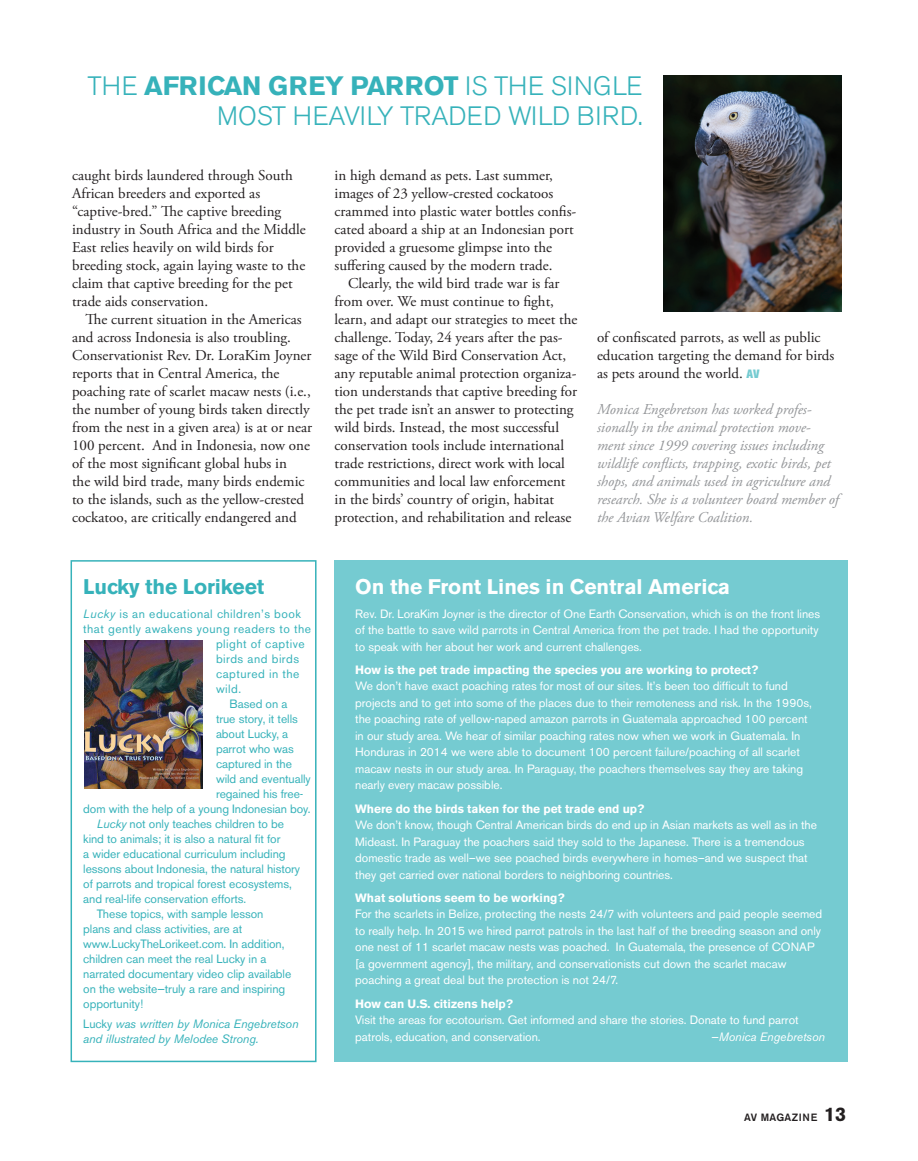
<style>
.page{position:relative;width:918px;height:1161px;background:#fff}
.page>*{position:absolute;margin:0;border:0;box-sizing:border-box;transform-origin:0 0}
.t1{font:300 26.4px/29.7px "Akzidenz Grotesk BE";color:#36b2ba;text-align:right}
.t2{font:700 21px "Akzidenz Grotesk BE";letter-spacing:-.005em;color:#fff}
.t3{font:700 21px "Akzidenz Grotesk BE";letter-spacing:-.005em;color:#36b2ba}
.t4{font:15px/18px "Adobe Garamond Pro";color:#231f20}
.t5{font:italic 15px/18px "Adobe Garamond Pro";letter-spacing:-.005em;color:#939598}
.t6{font:12px/16.5px "Akzidenz Grotesk BE";letter-spacing:-.005em;color:#fff}
.t7{font:12px "Akzidenz Grotesk BE";letter-spacing:-.005em;color:#36b2ba}
.t8{font:700 12px "Akzidenz Grotesk BE";letter-spacing:-.005em;color:#fff}
.t9{font:12px "Akzidenz Grotesk BE";letter-spacing:.04em;color:#36b2ba}
.t10{font:italic 12px/15px "Akzidenz Grotesk BE";letter-spacing:-.005em;color:#36b2ba}
.t11{font:italic 12px "Akzidenz Grotesk BE";letter-spacing:-.005em;color:#fff}
.t12{font:500 10.5px "Akzidenz Grotesk BE";letter-spacing:.03em;color:#231f20}
.s1{font-weight:700}
.s2{font-style:italic}
.s3{font-style:normal}
.s4{font-family:"Akzidenz Grotesk BE";font-weight:800;font-size:12px;color:#75cbd1}
.s5{font-weight:700;font-size:19.5px}
</style>
<div class="page">
<div style="left:71px;top:560px;width:246px;height:502px;border:2px solid #36b2ba"></div>
<div style="left:335px;top:561px;width:513px;height:501px;background:#75cbd1"></div>
<img style="left:85px;top:641px;width:117px;height:147px">
<img style="left:663px;top:76px;width:179px;height:235px">
<h1 class="t1" style="left:88px;top:72px;width:556px">THE <span class="s1">AFRICAN GREY PARROT</span> IS THE SINGLE<br>MOST HEAVILY TRADED WILD BIRD.</h1>
<p class="t4" style="left:72px;top:167px;width:235px">caught birds laundered through South African breeders and exported as “captive-bred.” The captive breeding industry in South Africa and the Middle East relies heavily on wild birds for breeding stock, again laying waste to the claim that captive breeding for the pet trade aids conservation.</p>
<p class="t4" style="left:72px;top:311px;width:242px;text-indent:14px">The current situation in the Americas and across Indonesia is also troubling.<br>Conservationist Rev. Dr. LoraKim Joyner reports that in Central America, the poaching rate of scarlet macaw nests (i.e., the number of young birds taken directly from the nest in a given area) is at or near 100 percent. And in Indonesia, now one of the most significant global hubs in<br>the wild bird trade, many birds endemic to the islands, such as the yellow-crested cockatoo, are critically endangered and</p>
<h2 class="t3" style="left:83px;top:574px;width:183px">Lucky the Lorikeet</h2>
<p class="t9" style="left:83px;top:607px;width:219px"><span class="s2">Lucky</span> is an educational children’s book</p>
<p class="t9" style="left:83px;top:622px;width:230px">that gently awakens young readers to the</p>
<p class="t9" style="left:216px;top:637px;width:90px">plight of captive</p>
<p class="t9" style="left:216px;top:652px;width:85px">birds and birds</p>
<p class="t9" style="left:216px;top:667px;width:85px">captured in the</p>
<p class="t7" style="left:216px;top:682px;width:27px">wild.</p>
<p class="t7" style="left:230px;top:697px;width:59px">Based on a</p>
<p class="t7" style="left:216px;top:712px;width:83px">true story, it tells</p>
<p class="t7" style="left:216px;top:727px;width:74px">about Lucky, a</p>
<p class="t7" style="left:216px;top:742px;width:79px">parrot who was</p>
<p class="t7" style="left:216px;top:757px;width:77px">captured in the</p>
<p class="t7" style="left:216px;top:772px;width:96px">wild and eventually</p>
<p class="t7" style="left:216px;top:787px;width:89px">regained his free-</p>
<p class="t7" style="left:83px;top:802px;width:229px">dom with the help of a young Indonesian boy.</p>
<p class="t7" style="left:97px;top:817px;width:189px"><span class="s2">Lucky</span> not only teaches children to be</p>
<p class="t7" style="left:83px;top:832px;width:199px">kind to animals; it is also a natural fit for</p>
<p class="t7" style="left:83px;top:847px;width:204px">a wider educational curriculum including</p>
<p class="t7" style="left:83px;top:862px;width:218px">lessons about Indonesia, the natural history</p>
<p class="t7" style="left:83px;top:877px;width:210px">of parrots and tropical forest ecosystems,</p>
<p class="t7" style="left:83px;top:892px;width:164px">and real-life conservation efforts.</p>
<p class="t7" style="left:97px;top:907px;width:168px">These topics, with sample lesson</p>
<p class="t7" style="left:83px;top:922px;width:161px">plans and class activities, are at</p>
<p class="t7" style="left:83px;top:937px;width:203px">www.LuckyTheLorikeet.com. In addition,</p>
<p class="t7" style="left:83px;top:952px;width:185px">children can meet the real Lucky in a</p>
<p class="t7" style="left:83px;top:967px;width:210px">narrated documentary video clip available</p>
<p class="t7" style="left:83px;top:982px;width:204px">on the website—truly a rare and inspiring</p>
<p class="t7" style="left:83px;top:997px;width:62px">opportunity!</p>
<p class="t10" style="left:83px;top:1016px;width:217px"><span class="s3">Lucky</span> was written by Monica Engebretson and illustrated by Melodee Strong.</p>
<p class="t4" style="left:335px;top:167px;width:243px">in high demand as pets. Last summer, images of 23 yellow-crested cockatoos crammed into plastic water bottles confis&shy;cated aboard a ship at an Indonesian port provided a gruesome glimpse into the suffering caused by the modern trade.</p>
<p class="t4" style="left:335px;top:275px;width:244px;text-indent:14px">Clearly, the wild bird trade war is far from over. We must continue to fight, learn, and adapt our strategies to meet the challenge. Today, 24 years after the pas&shy;sage of the Wild Bird Conservation Act, any reputable animal protection organiza&shy;tion understands that captive breeding for the pet trade isn’t an answer to protecting wild birds. Instead, the most successful conservation tools include international trade restrictions, direct work with local communities and local law enforcement in the birds’ country of origin, habitat protection, and rehabilitation and release</p>
<p class="t4" style="left:597px;top:329px;width:239px">of confiscated parrots, as well as public education targeting the demand for birds as pets around the world. <span class="s4">AV</span></p>
<p class="t5" style="left:597px;top:401px;width:243px">Monica Engebretson has worked profes&shy;sionally in the animal protection move&shy;ment since 1999 covering issues including wildlife conflicts, trapping, exotic birds, pet shops, and animals used in agriculture and research. She is a volunteer board member of the Avian Welfare Coalition.</p>
<h2 class="t2" style="left:355px;top:575px;width:376px">On the Front Lines in Central America</h2>
<p class="t6" style="left:355px;top:605px;width:467px">Rev. Dr. LoraKim Joyner is the director of One Earth Conservation, which is on the front lines of the battle to save wild parrots in Central America from the pet trade. I had the opportunity to speak with her about her work and current challenges.</p>
<p class="t8" style="left:355px;top:663px;width:405px">How is the pet trade impacting the species you are working to protect?</p>
<p class="t6" style="left:355px;top:678px;width:458px">We don’t have exact poaching rates for most of our sites. It’s been too difficult to fund projects and to get into some of the places due to their remoteness and risk. In the 1990s, the poaching rate of yellow-naped amazon parrots in Guatemala approached 100 percent in our study area. We hear of similar poaching rates now when we work in Guatemala. In Honduras in 2014 we were able to document 100 percent failure/poaching of all scarlet macaw nests in our study area. In Paraguay, the poachers themselves say they are taking nearly every macaw possible.</p>
<p class="t8" style="left:355px;top:802px;width:291px">Where do the birds taken for the pet trade end up?</p>
<p class="t6" style="left:355px;top:817px;width:463px">We don’t know, though Central American birds do end up in Asian markets as well as in the Mideast. In Paraguay the poachers said they sold to the Japanese. There is a tremendous domestic trade as well–we see poached birds everywhere in homes–and we suspect that they get carried over national borders to neighboring countries.</p>
<p class="t8" style="left:355px;top:891px;width:211px">What solutions seem to be working?</p>
<p class="t6" style="left:355px;top:906px;width:469px">For the scarlets in Belize, protecting the nests 24/7 with volunteers and paid people seemed to really help. In 2015 we hired parrot patrols in the last half of the breeding season and only one nest of 11 scarlet macaw nests was poached. In Guatemala, the presence of CONAP [a government agency], the military, and conservationists cut down the scarlet macaw poaching a great deal but the protection is not 24/7.</p>
<p class="t8" style="left:355px;top:997px;width:159px">How can U.S. citizens help?</p>
<p class="t6" style="left:355px;top:1012px;width:445px">Visit the areas for ecotourism. Get informed and share the stories. Donate to fund parrot patrols, education, and conservation.</p>
<p class="t11" style="left:711px;top:1029px;width:115px"><span class="s3">—</span>Monica Engebretson</p>
<p class="t12" style="left:744px;top:1110px;width:103px">AV MAGAZINE <span class="s5">13</span></p>
</div>
